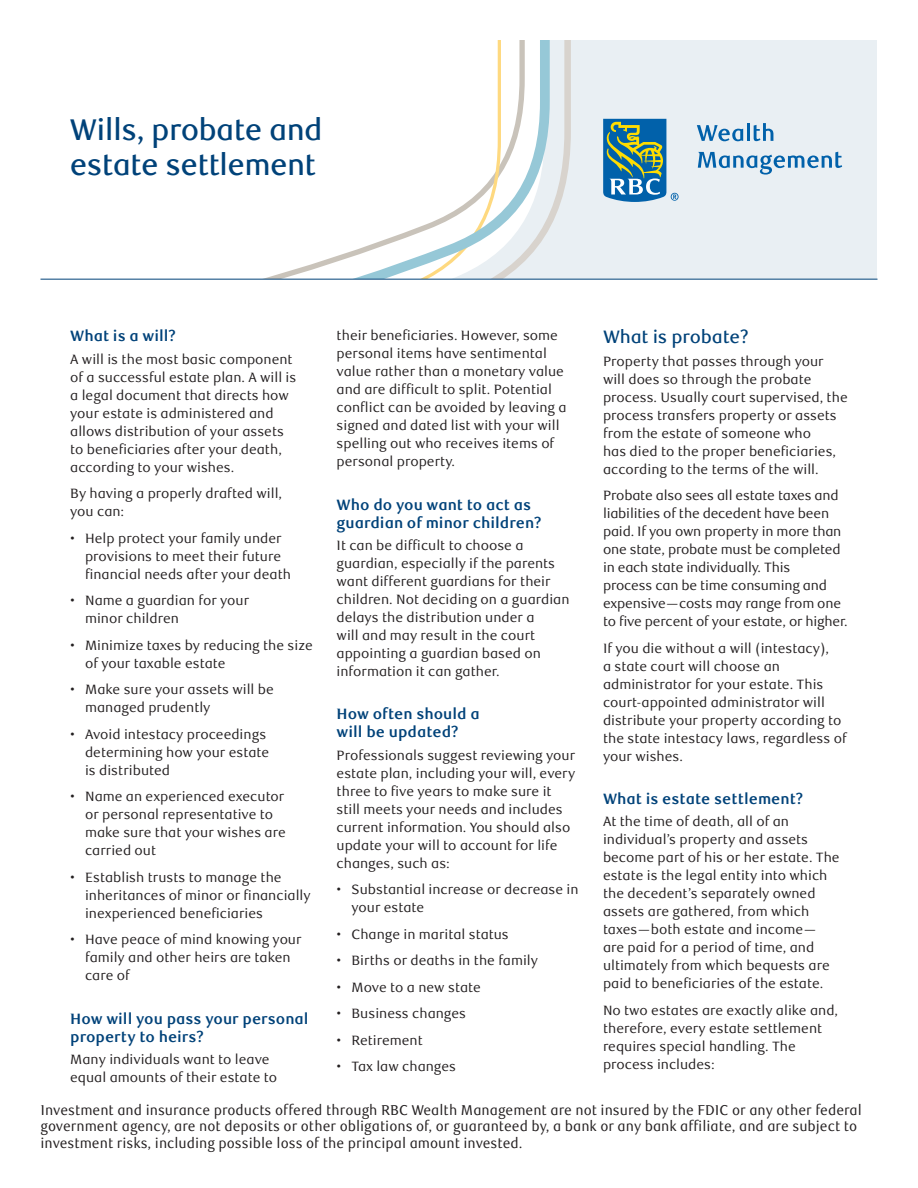
<style>
.page{position:relative;width:918px;height:1188px;background:#fff}
.page>*{position:absolute;margin:0;border:0;box-sizing:border-box;transform-origin:0 0}
.Factsheet_Headline{font:500 30px/34.5px "RBC Display";color:#004279}
.Factsheet_Intro_Text{font:500 18px "RBC Text";letter-spacing:-.01em;color:#004279}
.Factsheet_Subtitle_1{font:700 15px/18px "RBC Text";color:#004279}
.t1{font:14.25px/16.5px "RBC Text Cond";color:#231f20}
.Factsheet_Body_Copy{font:13.5px/18px "RBC Text";color:#231f20}
</style>
<div class="page">
<div style="left:40px;top:40px;width:837px;height:239px;background:#e9eff3"></div>
<svg style="left:550px;top:40px;width:21px;height:239px"></svg>
<svg style="left:40px;top:40px;width:510px;height:239px;background:#fafbfb"></svg>
<svg style="left:603px;top:119px;width:76px;height:83px"></svg>
<svg style="left:697px;top:125px;width:46px;height:16px"></svg>
<hr style="left:747px;top:123px;width:3px;height:18px;background:#0161aa">
<svg style="left:754px;top:123px;width:19px;height:18px"></svg>
<svg style="left:698px;top:152px;width:144px;height:23px"></svg>
<hr style="left:40px;top:279px;width:838px;height:1px;background:#004279">
<p class="Factsheet_Headline" style="left:70px;top:114px;width:254px">Wills, probate and estate settlement</p>
<p class="Factsheet_Subtitle_1" style="left:70px;top:327px;width:108px">What is a will?</p>
<p class="Factsheet_Body_Copy" style="left:70px;top:350px;width:228px">A will is the most basic component of a successful estate plan. A will is a legal document that directs how your estate is administered and allows distribution of your assets to beneficiaries after your death, according to your wishes.</p>
<p class="Factsheet_Body_Copy" style="left:70px;top:485px;width:213px">By having a properly drafted will, you can:</p>
<p class="Factsheet_Body_Copy" style="left:85px;top:529px;width:208px;text-indent:-15px">• Help protect your family under provisions to meet their future financial needs after your death</p>
<p class="Factsheet_Body_Copy" style="left:85px;top:592px;width:166px;text-indent:-15px">• Name a guardian for your minor children</p>
<p class="Factsheet_Body_Copy" style="left:85px;top:636px;width:229px;text-indent:-15px">• Minimize taxes by reducing the size of your taxable estate</p>
<p class="Factsheet_Body_Copy" style="left:85px;top:681px;width:190px;text-indent:-15px">• Make sure your assets will be managed prudently</p>
<p class="Factsheet_Body_Copy" style="left:85px;top:725px;width:186px;text-indent:-15px">• Avoid intestacy proceedings determining how your estate is distributed</p>
<p class="Factsheet_Body_Copy" style="left:85px;top:788px;width:202px;text-indent:-15px">• Name an experienced executor or personal representative to make sure that your wishes are carried out</p>
<p class="Factsheet_Body_Copy" style="left:85px;top:868px;width:227px;text-indent:-15px">• Establish trusts to manage the inheritances of minor or financially inexperienced beneficiaries</p>
<p class="Factsheet_Body_Copy" style="left:85px;top:931px;width:218px;text-indent:-15px">• Have peace of mind knowing your family and other heirs are taken care of</p>
<p class="Factsheet_Subtitle_1" style="left:70px;top:1010px;width:240px">How will you pass your personal property to heirs?</p>
<p class="Factsheet_Body_Copy" style="left:70px;top:1050px;width:208px">Many individuals want to leave equal amounts of their estate to</p>
<p class="Factsheet_Body_Copy" style="left:337px;top:327px;width:231px">their beneficiaries. However, some personal items have sentimental value rather than a monetary value and are difficult to split. Potential conflict can be avoided by leaving a signed and dated list with your will spelling out who receives items of personal property.</p>
<p class="Factsheet_Subtitle_1" style="left:337px;top:496px;width:207px">Who do you want to act as guardian of minor children?</p>
<p class="Factsheet_Body_Copy" style="left:337px;top:537px;width:234px">It can be difficult to choose a guardian, especially if the parents want different guardians for their children. Not deciding on a guardian delays the distribution under a<br>will and may result in the court appointing a guardian based on information it can gather.</p>
<p class="Factsheet_Subtitle_1" style="left:337px;top:706px;width:145px">How often should a will be updated?</p>
<p class="Factsheet_Body_Copy" style="left:337px;top:746px;width:240px">Professionals suggest reviewing your estate plan, including your will, every three to five years to make sure it still meets your needs and includes current information. You should also update your will to account for life changes, such as:</p>
<p class="Factsheet_Body_Copy" style="left:351px;top:881px;width:229px;text-indent:-15px">• Substantial increase or decrease in your estate</p>
<p class="Factsheet_Body_Copy" style="left:337px;top:925px;width:174px">• Change in marital status</p>
<p class="Factsheet_Body_Copy" style="left:337px;top:952px;width:203px">• Births or deaths in the family</p>
<p class="Factsheet_Body_Copy" style="left:337px;top:978px;width:146px">• Move to a new state</p>
<p class="Factsheet_Body_Copy" style="left:337px;top:1005px;width:131px">• Business changes</p>
<p class="Factsheet_Body_Copy" style="left:337px;top:1031px;width:88px">• Retirement</p>
<p class="Factsheet_Body_Copy" style="left:337px;top:1058px;width:121px">• Tax law changes</p>
<p class="Factsheet_Intro_Text" style="left:603px;top:327px;width:147px">What is probate?</p>
<p class="Factsheet_Body_Copy" style="left:603px;top:352px;width:246px">Property that passes through your will does so through the probate process. Usually court supervised, the process transfers property or assets from the estate of someone who<br>has died to the proper beneficiaries, according to the terms of the will.</p>
<p class="Factsheet_Body_Copy" style="left:603px;top:487px;width:246px">Probate also sees all estate taxes and liabilities of the decedent have been paid. If you own property in more than one state, probate must be completed in each state individually. This<br>process can be time consuming and expensive—costs may range from one to five percent of your estate, or higher.</p>
<p class="Factsheet_Body_Copy" style="left:603px;top:639px;width:245px">If you die without a will (intestacy),<br>a state court will choose an administrator for your estate. This court-appointed administrator will distribute your property according to the state intestacy laws, regardless of your wishes.</p>
<p class="Factsheet_Subtitle_1" style="left:603px;top:790px;width:202px">What is estate settlement?</p>
<p class="Factsheet_Body_Copy" style="left:603px;top:813px;width:238px">At the time of death, all of an individual’s property and assets become part of his or her estate. The estate is the legal entity into which the decedent’s separately owned assets are gathered, from which taxes—both estate and income— are paid for a period of time, and ultimately from which bequests are paid to beneficiaries of the estate.</p>
<p class="Factsheet_Body_Copy" style="left:603px;top:1002px;width:237px">No two estates are exactly alike and, therefore, every estate settlement requires special handling. The process includes:</p>
<p class="t1" style="left:40px;top:1102px;width:823px">Investment and insurance products offered through RBC Wealth Management are not insured by the FDIC or any other federal government agency, are not deposits or other obligations of, or guaranteed by, a bank or any bank affiliate, and are subject to investment risks, including possible loss of the principal amount invested.</p>
</div>
